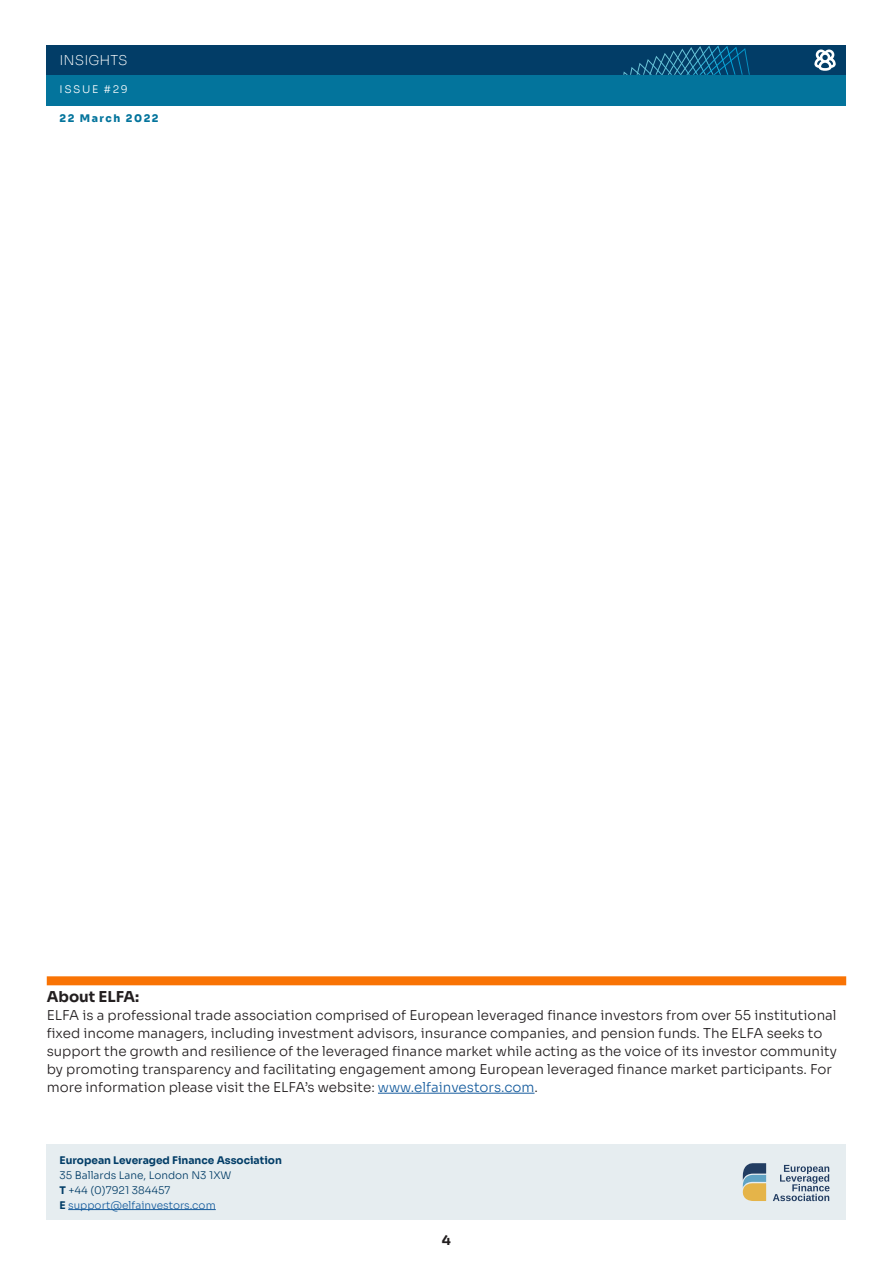
<style>
.page{position:relative;width:893px;height:1263px;background:#fff}
.page>*{position:absolute;margin:0;border:0;box-sizing:border-box;transform-origin:0 0}
._05_1_BODYTEXT_01_So{font:700 15px "Sora";color:#231f20}
._05_1_BODYTEXT_01_So-2{font:300 13.5px/18px "Sora";color:#231f20}
.t1{font:200 13.5px "Sora";color:#fff}
._05_1_BODYTEXT_01_So-3{font:700 13.5px "Sora";color:#231f20}
.t2{font:300 10.5px "Sora";color:#023d67}
.t3{font:700 10.5px "Sora";color:#023d67}
.t4{font:300 10.5px "Sora";color:#175d9e}
.t5{font:800 10.5px "Sora";letter-spacing:.15em;color:#03749c}
.t6{font:300 10.5px "Sora";letter-spacing:.15em;color:#fff}
.s1{color:#175d9e}
.s2{font-weight:700}
.s3{font-weight:700;color:#023d67}
</style>
<div class="page">
<div style="left:47px;top:45px;width:799px;height:30px;background:#023d67"></div>
<svg style="left:623px;top:45px;width:127px;height:30px"></svg>
<div style="left:47px;top:75px;width:799px;height:30px;background:#03749c"></div>
<div style="left:47px;top:1145px;width:799px;height:75px;background:#e6edf0"></div>
<hr style="left:68px;top:1209px;width:148px;height:1px;background:#175d9e">
<hr style="left:378px;top:1093px;width:156px;height:1px;background:#175d9e">
<div style="left:47px;top:976px;width:799px;height:9px;background:#f97304"></div>
<svg style="left:742px;top:1163px;width:24px;height:38px"></svg>
<svg style="left:773px;top:1165px;width:56px;height:36px"></svg>
<svg style="left:814px;top:50px;width:22px;height:21px"></svg>
<p class="t1" style="left:60px;top:49px;width:70px">INSIGHTS</p>
<p class="t6" style="left:60px;top:81px;width:70px">ISSUE #29</p>
<p class="t5" style="left:60px;top:109px;width:101px">22 March 2022</p>
<p class="_05_1_BODYTEXT_01_So" style="left:47px;top:984px;width:94px">About ELFA:</p>
<p class="_05_1_BODYTEXT_01_So-2" style="left:47px;top:1005px;width:792px">ELFA is a professional trade association comprised of European leveraged finance investors from over 55 institutional fixed income managers, including investment advisors, insurance companies, and pension funds. The ELFA seeks to support the growth and resilience of the leveraged finance market while acting as the voice of its investor community by promoting transparency and facilitating engagement among European leveraged finance market participants. For more information please visit the ELFA’s website: <span class="s1">www.elfainvestors.com</span>.</p>
<p class="t3" style="left:60px;top:1151px;width:224px">European Leveraged Finance Association</p>
<p class="t2" style="left:60px;top:1166px;width:173px">35 Ballards Lane, London N3 1XW</p>
<p class="t2" style="left:60px;top:1181px;width:112px"><span class="s2">T</span> +44 (0)7921 384457</p>
<p class="t4" style="left:60px;top:1196px;width:158px"><span class="s3">E</span> support@elfainvestors.com</p>
<p class="_05_1_BODYTEXT_01_So-3" style="left:442px;top:1228px;width:11px">4</p>
</div>
